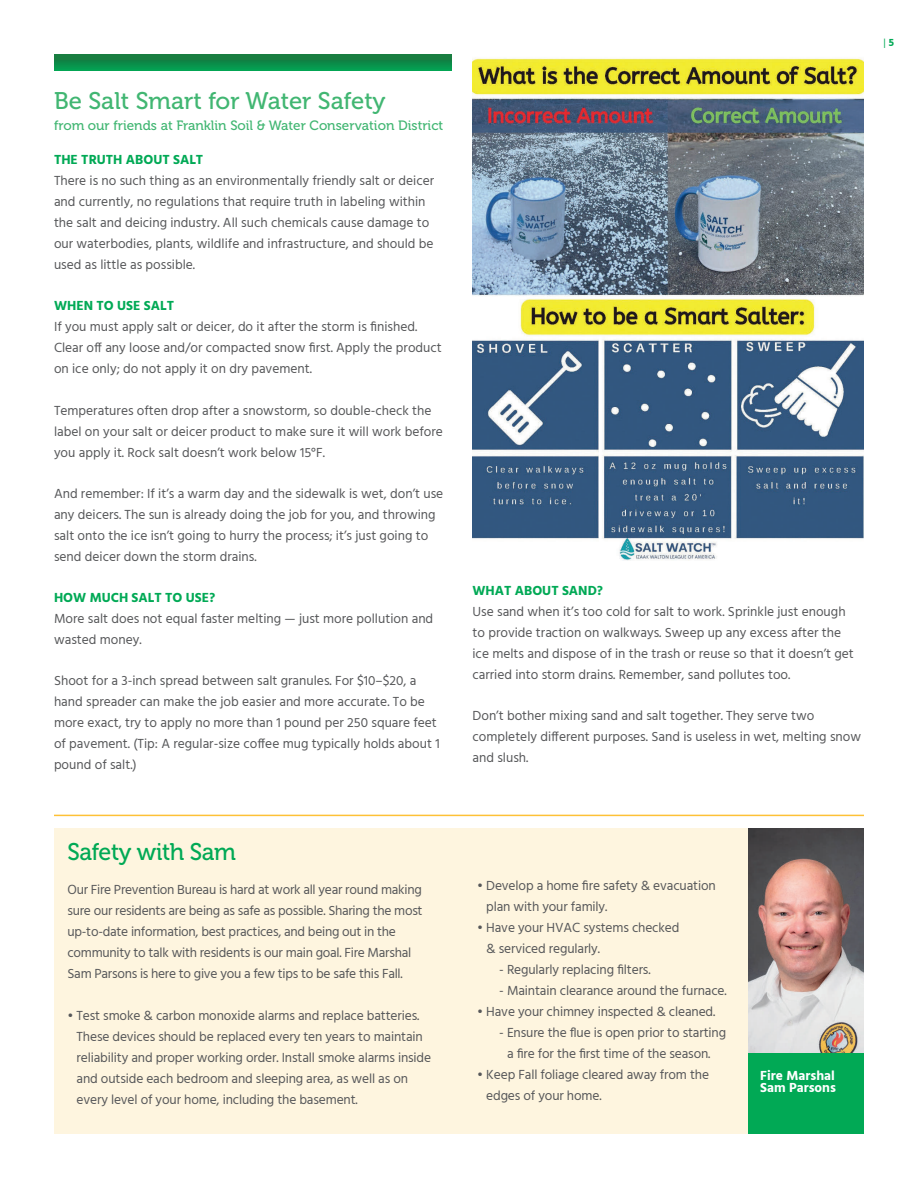
<style>
.page{position:relative;width:918px;height:1188px;background:#fff}
.page>*{position:absolute;margin:0;border:0;box-sizing:border-box;transform-origin:0 0}
.t1{font:24px "Museo 500";color:#41b672}
.t2{font:24px "Museo 500";letter-spacing:-.015em;color:#01a955}
.t3{font:13.5px/21px "Hind";color:#57585a}
.t4{font:13.5px/21px "Hind";letter-spacing:-.02em;color:#57585a}
.t5{font:700 13.5px "Hind";color:#01a955}
.t6{font:13.5px "Museo 500";color:#41b672}
.t7{font:700 13.5px/12px "Hind";color:#fff}
.t8{font:10.5px "Hind";color:#01a955}
.s1{font-weight:700}
</style>
<div class="page">
<svg style="left:54px;top:54px;width:397px;height:17px;background:#0e8b48"></svg>
<img style="left:472px;top:58px;width:392px;height:502px">
<div style="left:54px;top:829px;width:810px;height:305px;background:#fef5df"></div>
<img style="left:748px;top:829px;width:116px;height:224px">
<div style="left:748px;top:1053px;width:116px;height:81px;background:#01a955"></div>
<hr style="left:54px;top:815px;width:810px;height:1px;background:#fec136">
<h1 class="t1" style="left:54px;top:88px;width:333px">Be Salt Smart for Water Safety</h1>
<p class="t6" style="left:54px;top:118px;width:391px">from our friends at Franklin Soil &amp; Water Conservation District</p>
<p class="t5" style="left:54px;top:151px;width:151px">THE TRUTH ABOUT SALT</p>
<p class="t3" style="left:54px;top:171px;width:382px">There is no such thing as an environmentally friendly salt or deicer and currently, no regulations that require truth in labeling within the salt and deicing industry. All such chemicals cause damage to our waterbodies, plants, wildlife and infrastructure, and should be used as little as possible.</p>
<p class="t5" style="left:54px;top:298px;width:122px">WHEN TO USE SALT</p>
<p class="t3" style="left:54px;top:317px;width:389px">If you must apply salt or deicer, do it after the storm is finished.<br>Clear off any loose and/or compacted snow first. Apply the product on ice only; do not apply it on dry pavement.</p>
<p class="t3" style="left:54px;top:400px;width:390px">Temperatures often drop after a snowstorm, so double-check the label on your salt or deicer product to make sure it will work before you apply it. Rock salt doesn’t work below 15°F.</p>
<p class="t3" style="left:54px;top:483px;width:391px">And remember: If it’s a warm day and the sidewalk is wet, don’t use any deicers. The sun is already doing the job for you, and throwing salt onto the ice isn’t going to hurry the process; it’s just going to send deicer down the storm drains.</p>
<p class="t5" style="left:54px;top:589px;width:163px">HOW MUCH SALT TO USE?</p>
<p class="t3" style="left:54px;top:609px;width:381px">More salt does not equal faster melting — just more pollution and wasted money.</p>
<p class="t3" style="left:54px;top:671px;width:387px">Shoot for a 3-inch spread between salt granules. For $10–$20, a hand spreader can make the job easier and more accurate. To be more exact, try to apply no more than 1 pound per 250 square feet of pavement. (Tip: A regular-size coffee mug typically holds about 1 pound of salt.)</p>
<h1 class="t2" style="left:68px;top:838px;width:170px">Safety with Sam</h1>
<p class="t4" style="left:68px;top:880px;width:357px">Our Fire Prevention Bureau is hard at work all year round making sure our residents are being as safe as possible. Sharing the most up-to-date information, best practices, and being out in the community to talk with residents is our main goal. Fire Marshal Sam Parsons is here to give you a few tips to be safe this Fall.</p>
<p class="t3" style="left:77px;top:1006px;width:356px;text-indent:-9px">• Test smoke &amp; carbon monoxide alarms and replace batteries.<br>These devices should be replaced every ten years to maintain reliability and proper working order. Install smoke alarms inside and outside each bedroom and sleeping area, as well as on every level of your home, including the basement.</p>
<p class="t8" style="left:883px;top:36px;width:12px">| <span class="s1">5</span></p>
<p class="t5" style="left:472px;top:582px;width:132px">WHAT ABOUT SAND?</p>
<p class="t3" style="left:472px;top:601px;width:383px">Use sand when it’s too cold for salt to work. Sprinkle just enough to provide traction on walkways. Sweep up any excess after the ice melts and dispose of in the trash or reuse so that it doesn’t get carried into storm drains. Remember, sand pollutes too.</p>
<p class="t3" style="left:472px;top:706px;width:390px">Don’t bother mixing sand and salt together. They serve two completely different purposes. Sand is useless in wet, melting snow and slush.</p>
<p class="t3" style="left:486px;top:876px;width:231px;text-indent:-9px">• Develop a home fire safety &amp; evacuation plan with your family.</p>
<p class="t3" style="left:486px;top:918px;width:195px;text-indent:-9px">• Have your HVAC systems checked &amp; serviced regularly.</p>
<p class="t3" style="left:499px;top:960px;width:153px">- Regularly replacing filters.</p>
<p class="t3" style="left:499px;top:981px;width:229px">- Maintain clearance around the furnace.</p>
<p class="t3" style="left:477px;top:1002px;width:240px">• Have your chimney inspected &amp; cleaned.</p>
<p class="t3" style="left:499px;top:1023px;width:228px;text-align:center">- Ensure the flue is open prior to starting a fire for the first time of the season.</p>
<p class="t3" style="left:486px;top:1065px;width:224px;text-indent:-9px">• Keep Fall foliage cleared away from the edges of your home.</p>
<p class="t7" style="left:760px;top:1069px;width:77px">Fire Marshal<br>Sam Parsons</p>
</div>
